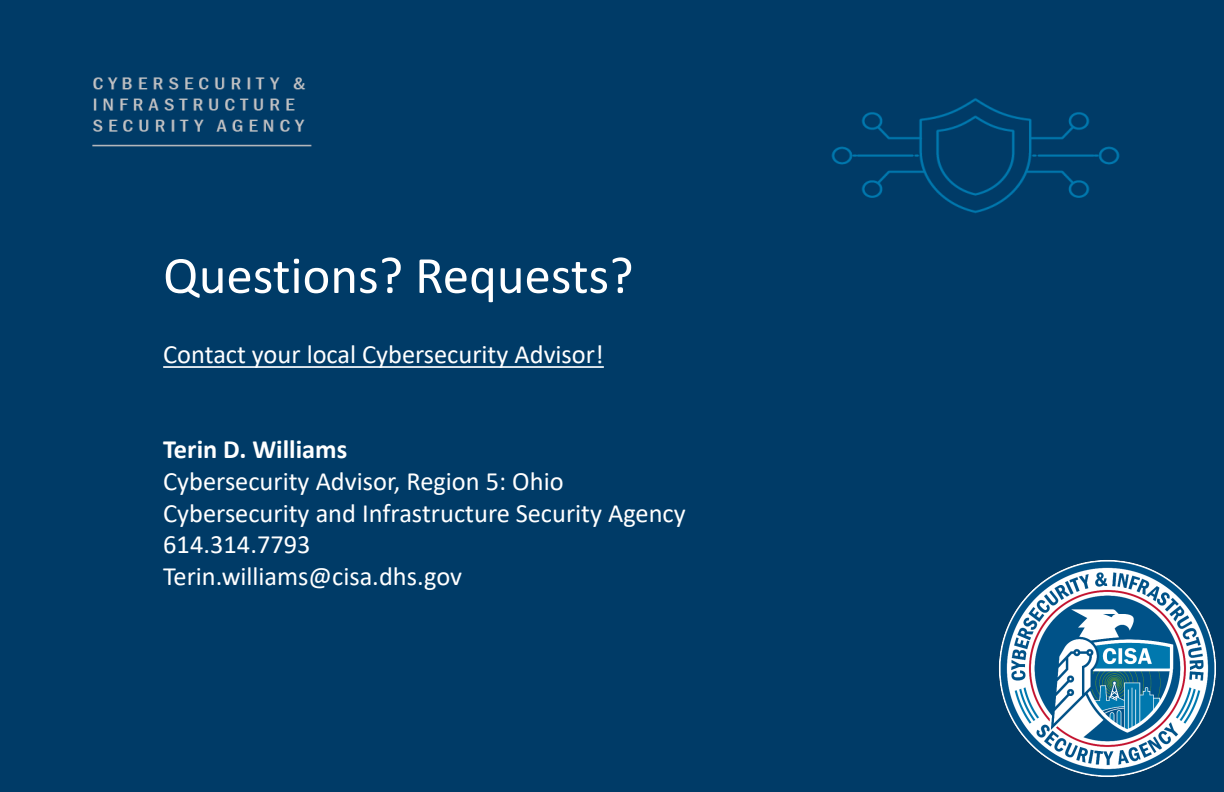
<style>
.page{position:relative;width:1224px;height:792px;background:#003b67}
.page>*{position:absolute;margin:0;border:0;box-sizing:border-box;transform-origin:0 0}
.t1{font:52.8px "Calibri";color:#fff}
.t2{font:26.4px "Calibri";color:#fff}
.t3{font:700 26.4px "Calibri";color:#fff}
</style>
<div class="page">
<div style="left:48px;top:193px;width:661px;height:423px;background:#003b67"></div>
<div style="left:575px;top:283px;width:557px;height:423px;background:#003b67"></div>
<svg style="left:163px;top:366px;width:441px;height:2px"></svg>
<img style="left:998px;top:559px;width:220px;height:220px">
<p class="t1" style="left:163px;top:239px;width:472px">Questions? Requests?</p>
<p class="t2" style="left:163px;top:336px;width:442px">Contact your local Cybersecurity Advisor!</p>
<p class="t3" style="left:163px;top:431px;width:186px">Terin D. Williams</p>
<p class="t2" style="left:163px;top:463px;width:402px">Cybersecurity Advisor, Region 5: Ohio</p>
<p class="t2" style="left:163px;top:495px;width:524px">Cybersecurity and Infrastructure Security Agency</p>
<p class="t2" style="left:163px;top:526px;width:149px">614.314.7793</p>
<p class="t2" style="left:163px;top:558px;width:301px">Terin.williams@cisa.dhs.gov</p>
</div>
